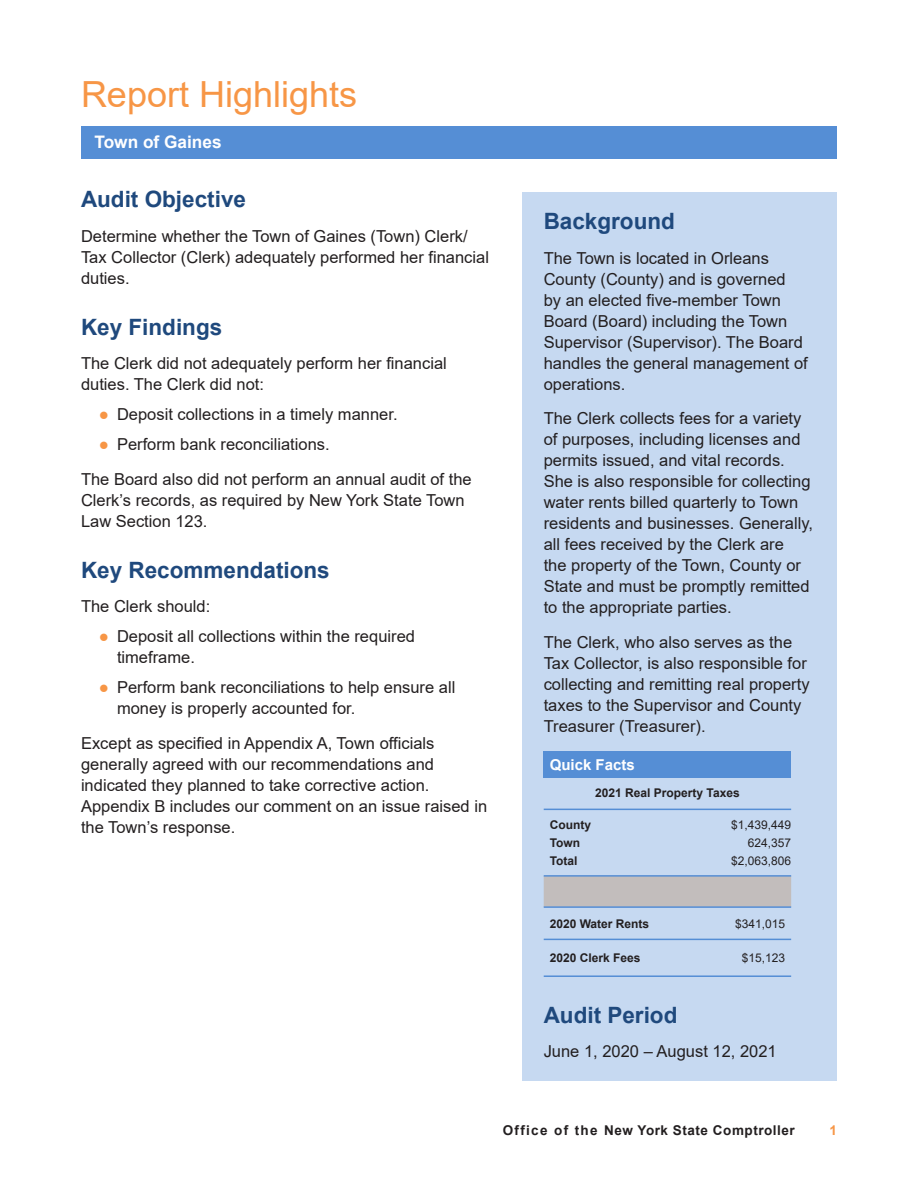
<style>
.page{position:relative;width:918px;height:1188px;background:#fff}
.page>*{position:absolute;margin:0;border:0;box-sizing:border-box;transform-origin:0 0}
.Section_Heads{font:36px "Arial";color:#f79646}
._2_Subheads{font:700 22.5px "Arial";color:#1f497d}
.t1{font:700 17.25px "Arial";color:#fff}
.Body_Text{font:16.5px/21px "Arial";color:#231f20}
.Footnotes{font:700 15px "Arial";color:#fff}
.t2{font:700 13.5px "Arial";letter-spacing:.04em;color:#231f20}
.t3{font:700 13.5px "Arial";color:#f79646}
.Footnotes-2{font:700 12px "Arial";color:#231f20}
.Footnotes-3{font:12px "Arial";color:#231f20}
.s1{color:#f79646}
</style>
<div class="page">
<hr style="left:81px;top:126px;width:756px;height:3px;background:#558ed5">
<div style="left:523px;top:192px;width:314px;height:889px;background:#c6d9f1"></div>
<div style="left:81px;top:128px;width:756px;height:31px;background:#558ed5"></div>
<div style="left:544px;top:751px;width:247px;height:27px;background:#558ed5"></div>
<div style="left:544px;top:877px;width:247px;height:29px;background:#c2bdbc"></div>
<hr style="left:544px;top:809px;width:150px;height:1px;background:#558ed5">
<hr style="left:694px;top:809px;width:97px;height:1px;background:#558ed5">
<hr style="left:544px;top:875px;width:150px;height:2px;background:#558ed5">
<hr style="left:694px;top:875px;width:97px;height:2px;background:#558ed5">
<hr style="left:544px;top:906px;width:150px;height:2px;background:#558ed5">
<hr style="left:694px;top:906px;width:97px;height:2px;background:#558ed5">
<hr style="left:544px;top:939px;width:150px;height:1px;background:#558ed5">
<hr style="left:694px;top:939px;width:97px;height:1px;background:#558ed5">
<hr style="left:544px;top:975px;width:150px;height:2px;background:#558ed5">
<hr style="left:694px;top:975px;width:97px;height:2px;background:#558ed5">
<p class="Section_Heads" style="left:81px;top:70px;width:278px">Report Highlights</p>
<p class="t1" style="left:94px;top:129px;width:129px">Town of Gaines</p>
<p class="_2_Subheads" style="left:81px;top:184px;width:167px">Audit Objective</p>
<p class="Body_Text" style="left:81px;top:226px;width:410px">Determine whether the Town of Gaines (Town) Clerk/<br>Tax Collector (Clerk) adequately performed her financial duties.</p>
<p class="_2_Subheads" style="left:81px;top:311px;width:143px">Key Findings</p>
<p class="Body_Text" style="left:81px;top:353px;width:367px">The Clerk did not adequately perform her financial duties. The Clerk did not:</p>
<p class="Body_Text" style="left:99px;top:404px;width:297px"><span class="s1">●</span> Deposit collections in a timely manner.</p>
<p class="Body_Text" style="left:99px;top:434px;width:229px"><span class="s1">●</span> Perform bank reconciliations.</p>
<p class="Body_Text" style="left:81px;top:469px;width:392px">The Board also did not perform an annual audit of the<br>Clerk’s records, as required by New York State Town<br>Law Section 123.</p>
<p class="_2_Subheads" style="left:81px;top:554px;width:250px">Key Recommendations</p>
<p class="Body_Text" style="left:81px;top:596px;width:131px">The Clerk should:</p>
<p class="Body_Text" style="left:117px;top:626px;width:300px;text-indent:-18px"><span class="s1">●</span> Deposit all collections within the required timeframe.</p>
<p class="Body_Text" style="left:117px;top:677px;width:340px;text-indent:-18px"><span class="s1">●</span> Perform bank reconciliations to help ensure all money is properly accounted for.</p>
<p class="Body_Text" style="left:81px;top:733px;width:408px">Except as specified in Appendix A, Town officials generally agreed with our recommendations and indicated they planned to take corrective action.<br>Appendix B includes our comment on an issue raised in the Town’s response.</p>
<p class="_2_Subheads" style="left:544px;top:206px;width:133px">Background</p>
<p class="Body_Text" style="left:544px;top:247px;width:266px">The Town is located in Orleans<br>County (County) and is governed<br>by an elected five-member Town<br>Board (Board) including the Town<br>Supervisor (Supervisor). The Board handles the general management of operations.</p>
<p class="Body_Text" style="left:544px;top:408px;width:271px">The Clerk collects fees for a variety of purposes, including licenses and permits issued, and vital records.<br>She is also responsible for collecting water rents billed quarterly to Town residents and businesses. Generally, all fees received by the Clerk are<br>the property of the Town, County or State and must be promptly remitted to the appropriate parties.</p>
<p class="Body_Text" style="left:544px;top:631px;width:267px">The Clerk, who also serves as the Tax Collector, is also responsible for collecting and remitting real property taxes to the Supervisor and County Treasurer (Treasurer).</p>
<p class="Footnotes" style="left:550px;top:754px;width:87px">Quick Facts</p>
<p class="Footnotes-2" style="left:595px;top:785px;width:146px">2021 Real Property Taxes</p>
<p class="Footnotes-2" style="left:550px;top:816px;width:43px">County</p>
<p class="Footnotes-2" style="left:550px;top:834px;width:32px">Town</p>
<p class="Footnotes-2" style="left:550px;top:852px;width:29px">Total</p>
<p class="Footnotes-3" style="left:731px;top:817px;width:62px">$1,439,449</p>
<p class="Footnotes-3" style="left:748px;top:835px;width:45px">624,357</p>
<p class="Footnotes-3" style="left:731px;top:853px;width:62px">$2,063,806</p>
<p class="Footnotes-2" style="left:550px;top:915px;width:101px">2020 Water Rents</p>
<p class="Footnotes-3" style="left:735px;top:915px;width:52px">$341,015</p>
<p class="Footnotes-2" style="left:550px;top:950px;width:92px">2020 Clerk Fees</p>
<p class="Footnotes-3" style="left:742px;top:950px;width:45px">$15,123</p>
<p class="_2_Subheads" style="left:544px;top:999px;width:135px">Audit Period</p>
<p class="Body_Text" style="left:544px;top:1041px;width:235px">June 1, 2020 – August 12, 2021</p>
<p class="t2" style="left:503px;top:1121px;width:294px">Office of the New York State Comptroller</p>
<p class="t3" style="left:829px;top:1121px;width:9px">1</p>
</div>
